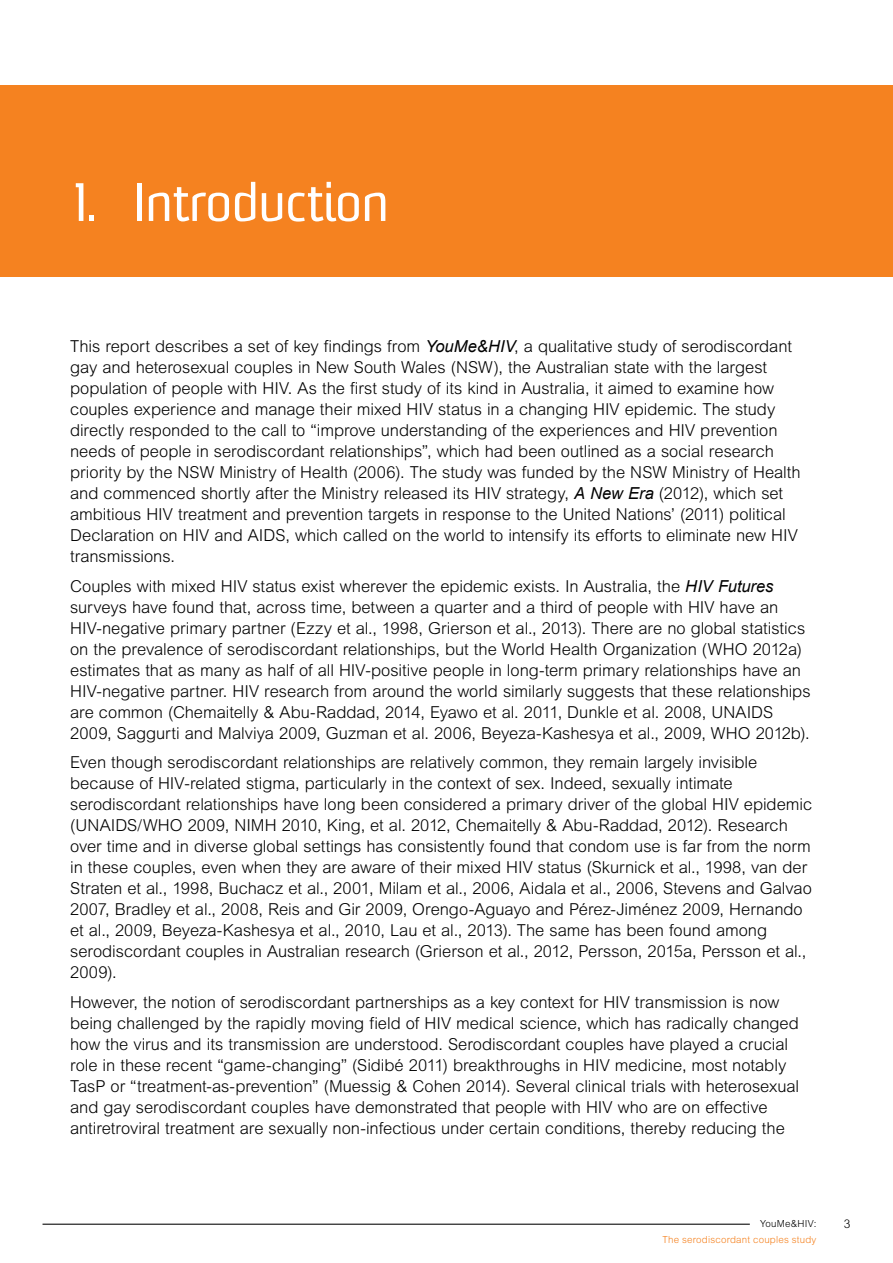
<style>
.page{position:relative;width:893px;height:1263px;background:#fff}
.page>*{position:absolute;margin:0;border:0;box-sizing:border-box;transform-origin:0 0}
.t1{font:52.5px "Sommet";color:#fff}
.t2{font:300 16.5px/21px "Arial MT Std";color:#000}
.t3{font:300 12px "Arial MT Std";color:#000}
.t4{font:300 9.75px "Arial MT Std";letter-spacing:.02em;color:#f58220}
.t5{font:300 9.75px "Arial MT Std";letter-spacing:.02em;color:#000}
.s1{font-family:"Arial";font-weight:400;font-style:italic}
</style>
<div class="page">
<hr style="left:43px;top:1224px;width:707px;height:1px;background:#000">
<div style="left:0;top:85px;width:893px;height:191px;background:#f58220"></div>
<h1 class="t1" style="left:70px;top:170px;width:320px">1. Introduction</h1>
<p class="t2" style="left:70px;top:336px;width:732px">This report describes a set of key findings from <span class="s1">YouMe&amp;HIV</span>, a qualitative study of serodiscordant gay and heterosexual couples in New South Wales (NSW), the Australian state with the largest population of people with HIV. As the first study of its kind in Australia, it aimed to examine how couples experience and manage their mixed HIV status in a changing HIV epidemic. The study directly responded to the call to “improve understanding of the experiences and HIV prevention needs of people in serodiscordant relationships”, which had been outlined as a social research priority by the NSW Ministry of Health (2006). The study was funded by the NSW Ministry of Health and commenced shortly after the Ministry released its HIV strategy, <span class="s1">A New Era</span> (2012), which set ambitious HIV treatment and prevention targets in response to the United Nations’ (2011) political Declaration on HIV and AIDS, which called on the world to intensify its efforts to eliminate new HIV transmissions.</p>
<p class="t2" style="left:70px;top:575px;width:742px">Couples with mixed HIV status exist wherever the epidemic exists. In Australia, the <span class="s1">HIV Futures </span>surveys have found that, across time, between a quarter and a third of people with HIV have an HIV-negative primary partner (Ezzy et al., 1998, Grierson et al., 2013). There are no global statistics on the prevalence of serodiscordant relationships, but the World Health Organization (WHO 2012a) estimates that as many as half of all HIV-positive people in long-term primary relationships have an HIV-negative partner. HIV research from around the world similarly suggests that these relationships are common (Chemaitelly &amp; Abu-Raddad, 2014, Eyawo et al. 2011, Dunkle et al. 2008, UNAIDS 2009, Saggurti and Malviya 2009, Guzman et al. 2006, Beyeza-Kashesya et al., 2009, WHO 2012b).</p>
<p class="t2" style="left:70px;top:752px;width:744px">Even though serodiscordant relationships are relatively common, they remain largely invisible because of HIV-related stigma, particularly in the context of sex. Indeed, sexually intimate serodiscordant relationships have long been considered a primary driver of the global HIV epidemic (UNAIDS/WHO 2009, NIMH 2010, King, et al. 2012, Chemaitelly &amp; Abu-Raddad, 2012). Research over time and in diverse global settings has consistently found that condom use is far from the norm in these couples, even when they are aware of their mixed HIV status (Skurnick et al., 1998, van der Straten et al., 1998, Buchacz et al., 2001, Milam et al., 2006, Aidala et al., 2006, Stevens and Galvao 2007, Bradley et al., 2008, Reis and Gir 2009, Orengo-Aguayo and Pérez-Jiménez 2009, Hernando et al., 2009, Beyeza-Kashesya et al., 2010, Lau et al., 2013). The same has been found among serodiscordant couples in Australian research (Grierson et al., 2012, Persson, 2015a, Persson et al., 2009).</p>
<p class="t2" style="left:70px;top:991px;width:731px">However, the notion of serodiscordant partnerships as a key context for HIV transmission is now being challenged by the rapidly moving field of HIV medical science, which has radically changed how the virus and its transmission are understood. Serodiscordant couples have played a crucial role in these recent “game-changing” (Sidibé 2011) breakthroughs in HIV medicine, most notably TasP or “treatment-as-prevention” (Muessig &amp; Cohen 2014). Several clinical trials with heterosexual and gay serodiscordant couples have demonstrated that people with HIV who are on effective antiretroviral treatment are sexually non-infectious under certain conditions, thereby reducing the</p>
<p class="t5" style="left:760px;top:1218px;width:58px">YouMe&amp;HIV:</p>
<p class="t4" style="left:662px;top:1233px;width:155px">The serodiscordant couples study</p>
<p class="t3" style="left:844px;top:1217px;width:8px">3</p>
</div>
